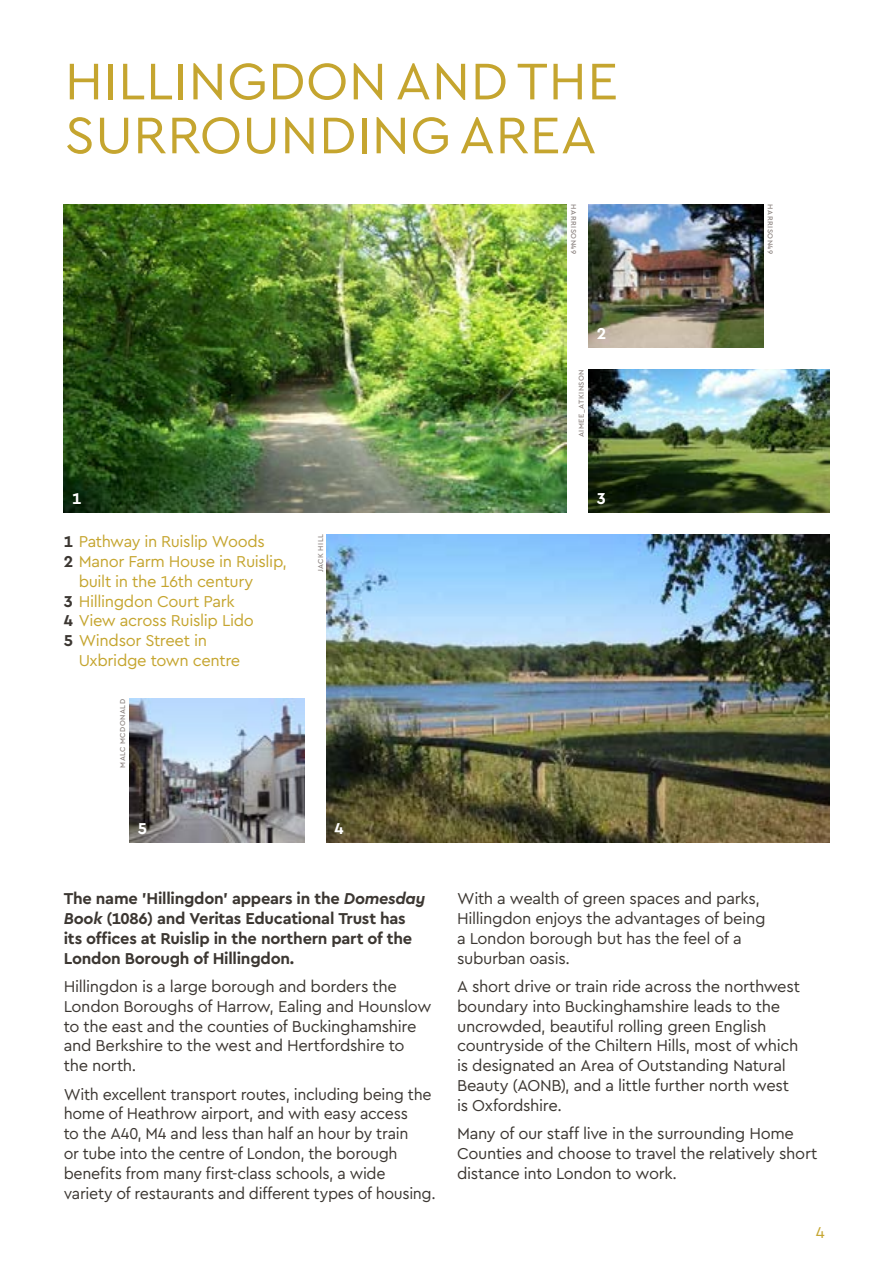
<style>
.page{position:relative;width:893px;height:1263px;background:#fff}
.page>*{position:absolute;margin:0;border:0;box-sizing:border-box;transform-origin:0 0}
.t1{font:53.85px/53.8px "Cera Pro";letter-spacing:.01em;color:#c5a52f}
.t2{font:16.5px/19.8px "Cera Pro";letter-spacing:-.02em;color:#3c3732}
.t3{font:16.5px "Cera Pro";letter-spacing:-.02em;color:#c5a52f}
.t4{font:700 16.5px/19.8px "Cera Pro";letter-spacing:-.015em;color:#3c3732}
.t5{font:700 16.5px "Cera Pro";color:#fff}
.t6{font:500 7.5px "Cera Pro";letter-spacing:.06em;color:#8f8784}
.s1{font-weight:700;color:#3c3732}
.s2{font-style:italic}
</style>
<div class="page">
<img style="left:588px;top:204px;width:176px;height:144px">
<img style="left:64px;top:204px;width:503px;height:309px">
<img style="left:326px;top:534px;width:503px;height:308px">
<img style="left:588px;top:369px;width:241px;height:144px">
<img style="left:129px;top:699px;width:176px;height:143px">
<h1 class="t1" style="left:65px;top:52px;width:554px">HILLINGDON AND THE<br>SURROUNDING AREA</h1>
<p class="t5" style="left:72px;top:488px;width:11px">1</p>
<p class="t3" style="left:64px;top:531px;width:203px"><span class="s1">1</span> Pathway in Ruislip Woods</p>
<p class="t3" style="left:64px;top:550px;width:225px"><span class="s1">2</span> Manor Farm House in Ruislip,</p>
<p class="t3" style="left:79px;top:570px;width:176px">built in the 16th century</p>
<p class="t3" style="left:64px;top:590px;width:173px"><span class="s1">3</span> Hillingdon Court Park</p>
<p class="t3" style="left:64px;top:610px;width:192px"><span class="s1">4</span> View across Ruislip Lido</p>
<p class="t3" style="left:64px;top:630px;width:145px"><span class="s1">5</span> Windsor Street in</p>
<p class="t3" style="left:79px;top:649px;width:163px">Uxbridge town centre</p>
<p class="t6" style="left:118px;top:768px;width:70px;rotate:-90deg">MALC MCDONALD</p>
<p class="t6" style="left:316px;top:572px;width:40px;rotate:-90deg">JACK HILL</p>
<p class="t5" style="left:138px;top:817px;width:11px">5</p>
<p class="t5" style="left:334px;top:817px;width:11px">4</p>
<p class="t6" style="left:579px;top:204px;width:51px;rotate:90deg">HARRISON49</p>
<p class="t6" style="left:576px;top:437px;width:70px;rotate:-90deg">AIMEE_ATKINSON</p>
<p class="t5" style="left:597px;top:323px;width:11px">2</p>
<p class="t5" style="left:597px;top:488px;width:11px">3</p>
<p class="t6" style="left:775px;top:204px;width:51px;rotate:90deg">HARRISON49</p>
<p class="t4" style="left:64px;top:888px;width:363px">The name 'Hillingdon' appears in the <span class="s2">Domesday Book</span> (1086) and Veritas Educational Trust has its offices at Ruislip in the northern part of the London Borough of Hillingdon.</p>
<p class="t2" style="left:64px;top:976px;width:369px">Hillingdon is a large borough and borders the London Boroughs of Harrow, Ealing and Hounslow to the east and the counties of Buckinghamshire and Berkshire to the west and Hertfordshire to the north.</p>
<p class="t2" style="left:64px;top:1083px;width:374px">With excellent transport routes, including being the home of Heathrow airport, and with easy access<br>to the A40, M4 and less than half an hour by train<br>or tube into the centre of London, the borough benefits from many first-class schools, a wide variety of restaurants and different types of housing.</p>
<p class="t2" style="left:457px;top:888px;width:310px">With a wealth of green spaces and parks, Hillingdon enjoys the advantages of being a London borough but has the feel of a suburban oasis.</p>
<p class="t2" style="left:457px;top:976px;width:344px">A short drive or train ride across the northwest boundary into Buckinghamshire leads to the uncrowded, beautiful rolling green English countryside of the Chiltern Hills, most of which is designated an Area of Outstanding Natural Beauty (AONB), and a little further north west is Oxfordshire.</p>
<p class="t2" style="left:457px;top:1123px;width:362px">Many of our staff live in the surrounding Home<br>Counties and choose to travel the relatively short distance into London to work.</p>
<p class="t3" style="left:816px;top:1221px;width:11px">4</p>
</div>
